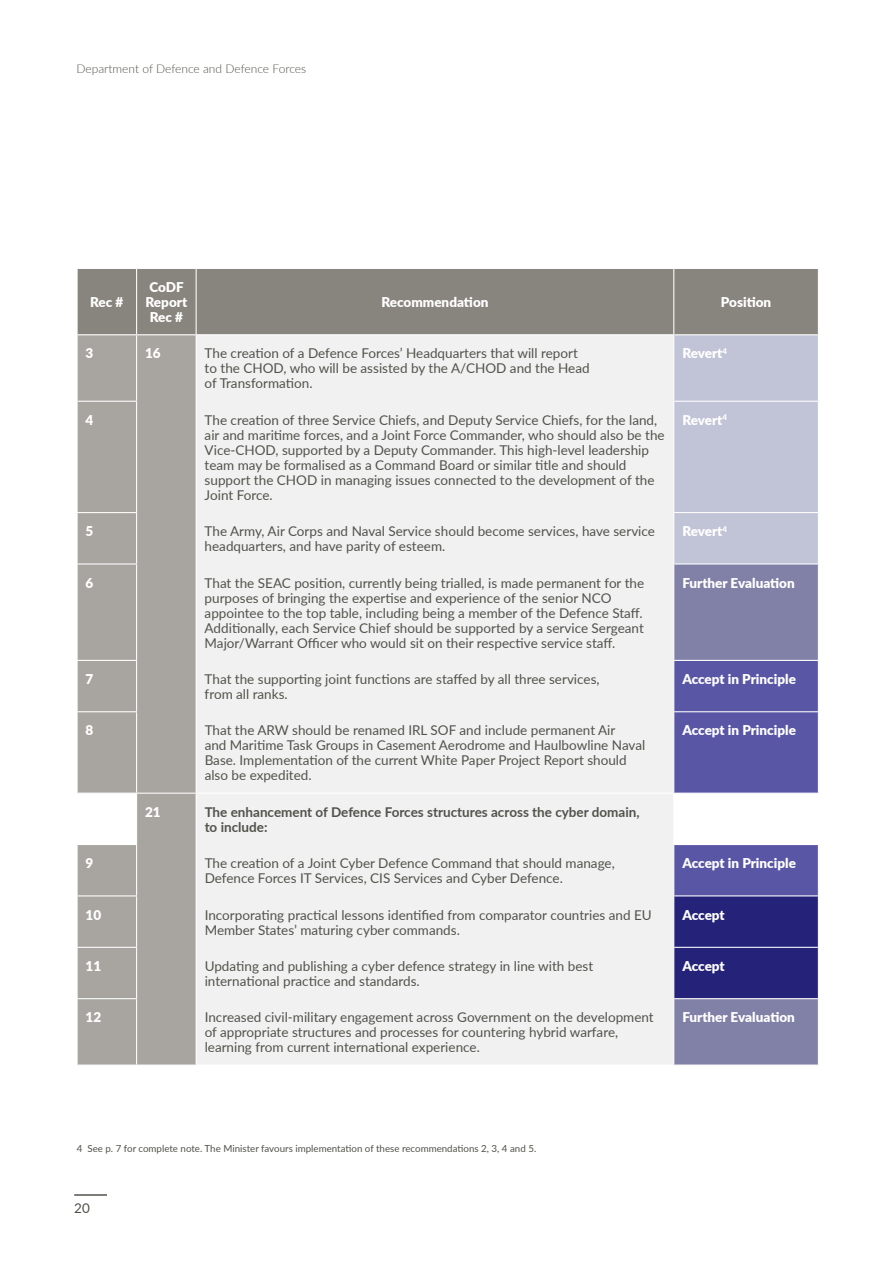
<style>
.page{position:relative;width:893px;height:1263px;background:#fff}
.page>*{position:absolute;margin:0;border:0;box-sizing:border-box;transform-origin:0 0}
.t1{font:13.5px/15px "Lato";color:#51534a}
.t2{font:900 13.5px/15px "Lato";color:#fff;text-align:center}
.t3{font:700 13.5px/15px "Lato";color:#51534a}
.t4{font:300 12px "Lato";color:#51534a}
.t5{font:9.75px "Lato";color:#51534a}
</style>
<div class="page">
<hr style="left:74px;top:1194px;width:33px;height:2px;background:#51534a">
<div style="left:78px;top:269px;width:740px;height:65px;background:#88857e"></div>
<div style="left:78px;top:335px;width:118px;height:729px;background:#a8a5a0"></div>
<div style="left:197px;top:336px;width:476px;height:728px;background:#f1f1f2"></div>
<div style="left:674px;top:335px;width:144px;height:228px;background:#c1c3d6"></div>
<div style="left:674px;top:564px;width:144px;height:500px;background:#8181a8"></div>
<svg style="left:674px;top:661px;width:144px;height:337px"></svg>
<hr style="left:136px;top:269px;width:1px;height:65px;background:#fff">
<hr style="left:196px;top:269px;width:1px;height:65px;background:#fff">
<hr style="left:673px;top:269px;width:1px;height:65px;background:#fff">
<hr style="left:196px;top:793px;width:478px;height:1px;background:#fff">
<hr style="left:136px;top:335px;width:1px;height:66px;background:#fff">
<hr style="left:136px;top:794px;width:1px;height:50px;background:#fff">
<hr style="left:137px;top:793px;width:59px;height:1px;background:#fff">
<hr style="left:77px;top:401px;width:60px;height:1px;background:#fff">
<hr style="left:136px;top:402px;width:1px;height:110px;background:#fff">
<hr style="left:136px;top:513px;width:1px;height:50px;background:#fff">
<hr style="left:136px;top:564px;width:1px;height:96px;background:#fff">
<hr style="left:136px;top:661px;width:1px;height:50px;background:#fff">
<hr style="left:136px;top:712px;width:1px;height:81px;background:#fff">
<hr style="left:77px;top:512px;width:60px;height:1px;background:#fff">
<hr style="left:77px;top:563px;width:60px;height:1px;background:#fff">
<hr style="left:77px;top:660px;width:60px;height:1px;background:#fff">
<hr style="left:77px;top:711px;width:60px;height:1px;background:#fff">
<hr style="left:77px;top:793px;width:60px;height:1px;background:#fff">
<hr style="left:77px;top:844px;width:60px;height:1px;background:#fff">
<hr style="left:136px;top:845px;width:1px;height:50px;background:#fff">
<hr style="left:136px;top:896px;width:1px;height:51px;background:#fff">
<hr style="left:136px;top:948px;width:1px;height:50px;background:#fff">
<hr style="left:136px;top:999px;width:1px;height:65px;background:#fff">
<hr style="left:77px;top:895px;width:60px;height:1px;background:#fff">
<hr style="left:77px;top:947px;width:60px;height:1px;background:#fff">
<hr style="left:77px;top:998px;width:60px;height:1px;background:#fff">
<hr style="left:673px;top:401px;width:146px;height:1px;background:#fff">
<hr style="left:673px;top:512px;width:146px;height:1px;background:#fff">
<hr style="left:673px;top:660px;width:146px;height:1px;background:#fff">
<hr style="left:673px;top:711px;width:146px;height:1px;background:#fff">
<hr style="left:674px;top:793px;width:145px;height:1px;background:#fff">
<hr style="left:673px;top:844px;width:146px;height:1px;background:#fff">
<hr style="left:673px;top:895px;width:145px;height:1px;background:#fff">
<hr style="left:673px;top:947px;width:145px;height:1px;background:#fff">
<hr style="left:673px;top:998px;width:145px;height:1px;background:#fff">
<p class="t4" style="left:77px;top:61px;width:231px">Department of Defence and Defence Forces</p>
<p class="t2" style="left:90px;top:294px;width:35px">Rec #</p>
<p class="t2" style="left:146px;top:279px;width:43px">CoDF<br>Report<br>Rec #</p>
<p class="t2" style="left:381px;top:294px;width:109px">Recommendation</p>
<p class="t2" style="left:721px;top:294px;width:52px">Position</p>
<p class="t2" style="left:86px;top:345px;width:9px">3</p>
<p class="t2" style="left:145px;top:345px;width:17px">16</p>
<p class="t1" style="left:205px;top:345px;width:387px">The creation of a Defence Forces’ Headquarters that will report to the CHOD, who will be assisted by the A/CHOD and the Head of Transformation.</p>
<p class="t2" style="left:682px;top:345px;width:46px">Revert<sup>4</sup></p>
<p class="t2" style="left:86px;top:412px;width:9px">4</p>
<p class="t1" style="left:205px;top:412px;width:462px">The creation of three Service Chiefs, and Deputy Service Chiefs, for the land, air and maritime forces, and a Joint Force Commander, who should also be the Vice-CHOD, supported by a Deputy Commander. This high-level leadership team may be formalised as a Command Board or similar title and should support the CHOD in managing issues connected to the development of the Joint Force.</p>
<p class="t2" style="left:682px;top:412px;width:46px">Revert<sup>4</sup></p>
<p class="t2" style="left:86px;top:523px;width:9px">5</p>
<p class="t1" style="left:205px;top:523px;width:452px">The Army, Air Corps and Naval Service should become services, have service headquarters, and have parity of esteem.</p>
<p class="t2" style="left:682px;top:523px;width:46px">Revert<sup>4</sup></p>
<p class="t2" style="left:86px;top:575px;width:9px">6</p>
<p class="t1" style="left:205px;top:575px;width:441px">That the SEAC position, currently being trialled, is made permanent for the purposes of bringing the expertise and experience of the senior NCO appointee to the top table, including being a member of the Defence Staff.<br>Additionally, each Service Chief should be supported by a service Sergeant Major/Warrant Officer who would sit on their respective service staff.</p>
<p class="t2" style="left:682px;top:575px;width:114px">Further Evaluation</p>
<p class="t2" style="left:86px;top:671px;width:9px">7</p>
<p class="t1" style="left:205px;top:671px;width:396px">That the supporting joint functions are staffed by all three services, from all ranks.</p>
<p class="t2" style="left:682px;top:671px;width:115px">Accept in Principle</p>
<p class="t2" style="left:86px;top:722px;width:9px">8</p>
<p class="t1" style="left:205px;top:722px;width:442px">That the ARW should be renamed IRL SOF and include permanent Air<br>and Maritime Task Groups in Casement Aerodrome and Haulbowline Naval Base. Implementation of the current White Paper Project Report should also be expedited.</p>
<p class="t2" style="left:682px;top:722px;width:115px">Accept in Principle</p>
<p class="t2" style="left:145px;top:804px;width:17px">21</p>
<p class="t3" style="left:205px;top:804px;width:436px">The enhancement of Defence Forces structures across the cyber domain, to include:</p>
<p class="t2" style="left:86px;top:855px;width:9px">9</p>
<p class="t1" style="left:205px;top:855px;width:412px">The creation of a Joint Cyber Defence Command that should manage,<br>Defence Forces IT Services, CIS Services and Cyber Defence.</p>
<p class="t2" style="left:682px;top:855px;width:115px">Accept in Principle</p>
<p class="t2" style="left:86px;top:906px;width:17px">10</p>
<p class="t1" style="left:205px;top:906px;width:449px">Incorporating practical lessons identified from comparator countries and EU<br>Member States’ maturing cyber commands.</p>
<p class="t2" style="left:682px;top:906px;width:44px">Accept</p>
<p class="t2" style="left:86px;top:958px;width:17px">11</p>
<p class="t1" style="left:205px;top:958px;width:390px">Updating and publishing a cyber defence strategy in line with best international practice and standards.</p>
<p class="t2" style="left:682px;top:958px;width:44px">Accept</p>
<p class="t2" style="left:86px;top:1009px;width:17px">12</p>
<p class="t1" style="left:205px;top:1009px;width:451px">Increased civil-military engagement across Government on the development of appropriate structures and processes for countering hybrid warfare, learning from current international experience.</p>
<p class="t2" style="left:682px;top:1009px;width:114px">Further Evaluation</p>
<p class="t5" style="left:77px;top:1141px;width:461px">4 See p. 7 for complete note. The Minister favours implementation of these recommendations 2, 3, 4 and 5.</p>
<p class="t1" style="left:74px;top:1200px;width:17px">20</p>
</div>
